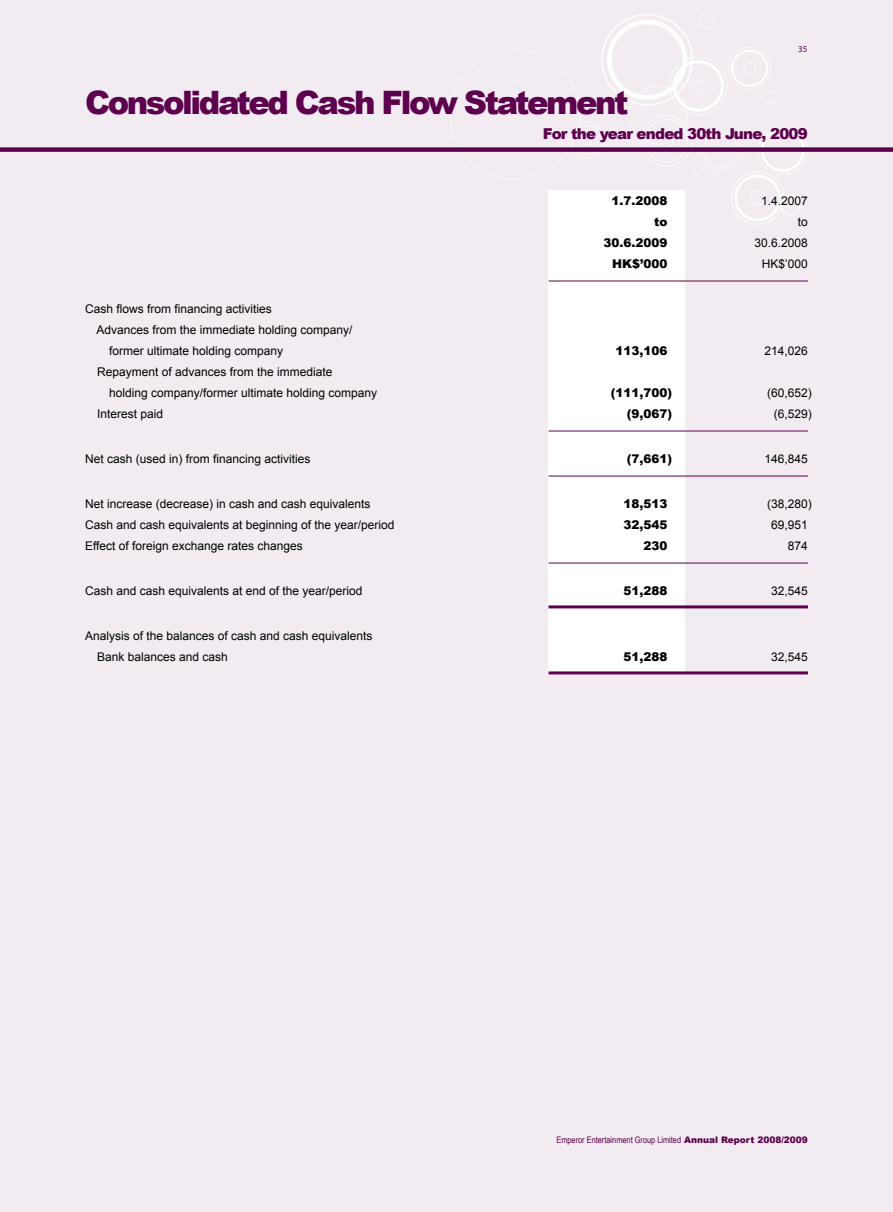
<style>
.page{position:relative;width:893px;height:1212px;background:#f2ebf1}
.page>*{position:absolute;margin:0;border:0;box-sizing:border-box;transform-origin:0 0}
.t1{font:900 32.25px "Arial";letter-spacing:-.075em;color:#5d004d}
.t2{font:900 15px "Arial";letter-spacing:-.05em;color:#5d004d}
.t3{font:12px/21px "Arial";color:#000}
.t4{font:900 12px "Arial";color:#000}
.t5{font:9px "Arial Narrow";color:#5d004d}
.t6{font:9px "Myriad Pro";color:#5d004d}
.s1{font-family:"Arial";font-weight:900}
</style>
<div class="page">
<svg style="left:450px;top:13px;width:358px;height:212px"></svg>
<div style="left:0;top:147px;width:893px;height:5px;background:#5d004d"></div>
<div style="left:549px;top:190px;width:136px;height:483px;background:#fff"></div>
<hr style="left:549px;top:281px;width:259px;height:1px;background:#5d004d">
<hr style="left:549px;top:431px;width:259px;height:1px;background:#5d004d">
<hr style="left:549px;top:476px;width:259px;height:1px;background:#5d004d">
<hr style="left:549px;top:563px;width:259px;height:1px;background:#5d004d">
<hr style="left:549px;top:605px;width:259px;height:3px;background:#5d004d">
<hr style="left:549px;top:671px;width:259px;height:3px;background:#5d004d">
<p class="t6" style="left:798px;top:43px;width:11px">35</p>
<h1 class="t1" style="left:85px;top:79px;width:545px">Consolidated Cash Flow Statement</h1>
<p class="t2" style="left:543px;top:122px;width:266px">For the year ended 30th June, 2009</p>
<p class="t4" style="left:612px;top:192px;width:58px">1.7.2008</p>
<p class="t3" style="left:761px;top:190px;width:48px">1.4.2007</p>
<p class="t4" style="left:654px;top:213px;width:15px">to</p>
<p class="t3" style="left:798px;top:211px;width:12px">to</p>
<p class="t4" style="left:604px;top:234px;width:66px">30.6.2009</p>
<p class="t3" style="left:754px;top:232px;width:55px">30.6.2008</p>
<p class="t4" style="left:612px;top:255px;width:57px">HK$’000</p>
<p class="t3" style="left:762px;top:253px;width:48px">HK$’000</p>
<p class="t3" style="left:85px;top:298px;width:188px">Cash flows from financing activities</p>
<p class="t3" style="left:96px;top:319px;width:258px">Advances from the immediate holding company/</p>
<p class="t3" style="left:109px;top:340px;width:176px">former ultimate holding company</p>
<p class="t4" style="left:616px;top:342px;width:54px">113,106</p>
<p class="t3" style="left:764px;top:340px;width:45px">214,026</p>
<p class="t3" style="left:109px;top:361px;width:270px;text-indent:-12px">Repayment of advances from the immediate<br>holding company/former ultimate holding company</p>
<p class="t4" style="left:611px;top:384px;width:63px">(111,700)</p>
<p class="t3" style="left:767px;top:382px;width:46px">(60,652)</p>
<p class="t3" style="left:97px;top:403px;width:68px">Interest paid</p>
<p class="t4" style="left:627px;top:405px;width:47px">(9,067)</p>
<p class="t3" style="left:774px;top:403px;width:40px">(6,529)</p>
<p class="t3" style="left:85px;top:448px;width:227px">Net cash (used in) from financing activities</p>
<p class="t4" style="left:627px;top:450px;width:47px">(7,661)</p>
<p class="t3" style="left:764px;top:448px;width:45px">146,845</p>
<p class="t3" style="left:85px;top:493px;width:287px">Net increase (decrease) in cash and cash equivalents</p>
<p class="t4" style="left:624px;top:495px;width:46px">18,513</p>
<p class="t3" style="left:767px;top:493px;width:46px">(38,280)</p>
<p class="t3" style="left:85px;top:514px;width:311px">Cash and cash equivalents at beginning of the year/period</p>
<p class="t4" style="left:624px;top:516px;width:46px">32,545</p>
<p class="t3" style="left:771px;top:514px;width:38px">69,951</p>
<p class="t3" style="left:85px;top:535px;width:219px">Effect of foreign exchange rates changes</p>
<p class="t4" style="left:644px;top:537px;width:26px">230</p>
<p class="t3" style="left:788px;top:535px;width:22px">874</p>
<p class="t3" style="left:85px;top:580px;width:279px">Cash and cash equivalents at end of the year/period</p>
<p class="t4" style="left:624px;top:582px;width:46px">51,288</p>
<p class="t3" style="left:771px;top:580px;width:38px">32,545</p>
<p class="t3" style="left:97px;top:625px;width:277px;text-indent:-12px">Analysis of the balances of cash and cash equivalents<br>Bank balances and cash</p>
<p class="t4" style="left:624px;top:648px;width:46px">51,288</p>
<p class="t3" style="left:771px;top:646px;width:38px">32,545</p>
<p class="t5" style="left:556px;top:1133px;width:253px">Emperor Entertainment Group Limited <span class="s1">Annual Report 2008/2009</span></p>
</div>
